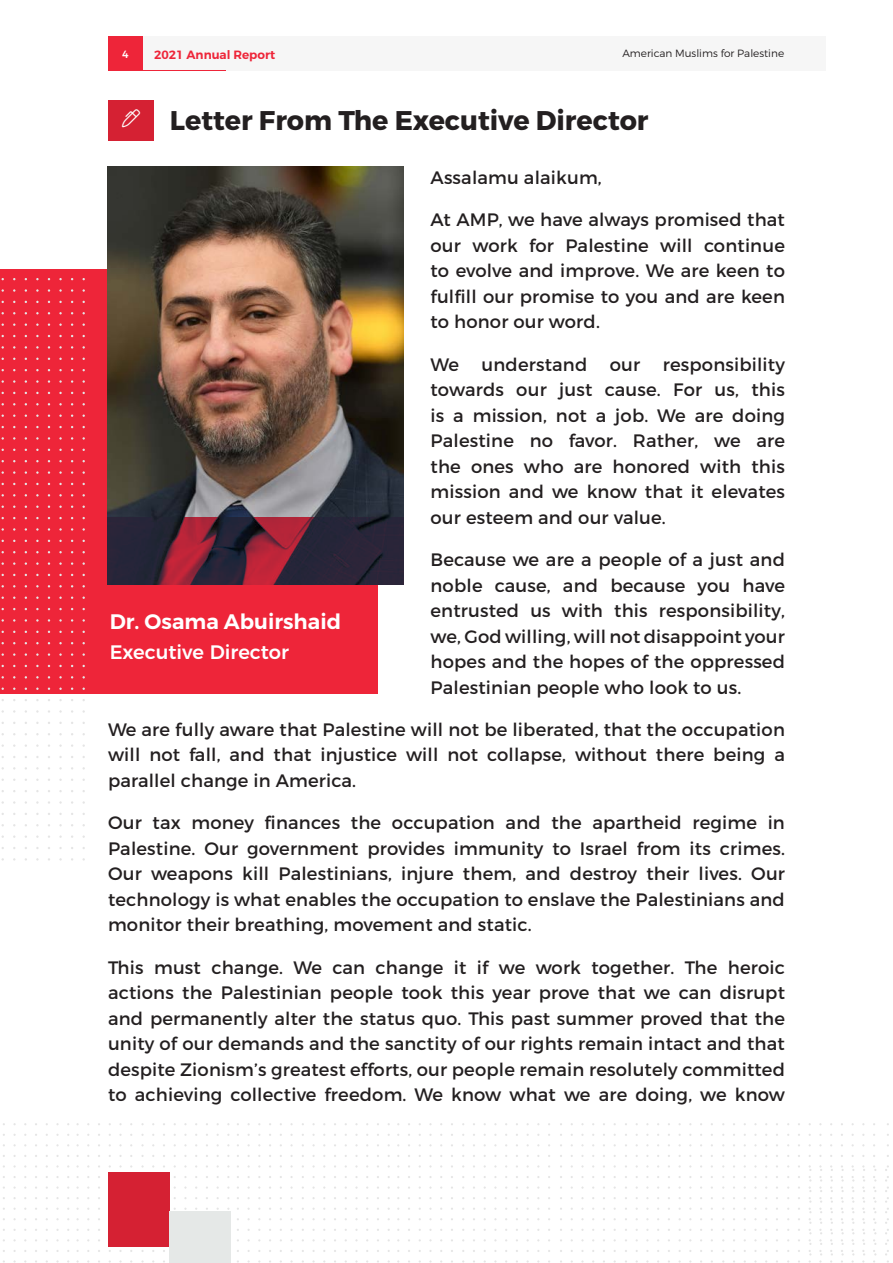
<style>
.page{position:relative;width:893px;height:1263px;background:#fff}
.page>*{position:absolute;margin:0;border:0;box-sizing:border-box;transform-origin:0 0}
.Title_2{font:700 27px "Montserrat";color:#231f20}
.Body_1{font:600 21px "Montserrat";color:#fff}
.Body_1-2{font:500 19.5px "Montserrat";color:#fff}
.Body_1-3{font:18px/25.5px "Montserrat";letter-spacing:.01em;color:#231f20;text-align:justify}
.t1{font:600 12px "Montserrat";color:#ee2539}
.t2{font:300 10.5px "Montserrat";color:#231f20}
.t3{font:500 10.5px "Montserrat";color:#fff}
</style>
<div class="page">
<div style="left:142px;top:37px;width:684px;height:34px;background:#f6f6f6"></div>
<div style="left:108px;top:37px;width:34px;height:34px;background:#ee2539"></div>
<hr style="left:108px;top:70px;width:118px;height:1px;background:#ee2539">
<div style="left:108px;top:1172px;width:62px;height:75px;background:#d52133"></div>
<div style="left:170px;top:1212px;width:61px;height:51px;background:#e5e8e7"></div>
<div style="left:108px;top:100px;width:45px;height:41px;background:#d52133"></div>
<div style="left:0;top:269px;width:378px;height:424px;background:#ee2539"></div>
<img style="left:107px;top:166px;width:296px;height:352px">
<svg style="left:107px;top:518px;width:296px;height:67px;background:#492436"></svg>
<svg style="left:885px;top:1165px;width:4px;height:97px"></svg>
<svg style="left:873px;top:1165px;width:3px;height:97px"></svg>
<svg style="left:851px;top:1165px;width:3px;height:97px"></svg>
<svg style="left:862px;top:1165px;width:3px;height:97px"></svg>
<svg style="left:841px;top:1165px;width:3px;height:97px"></svg>
<svg style="left:830px;top:1165px;width:3px;height:97px"></svg>
<svg style="left:809px;top:1165px;width:2px;height:97px"></svg>
<svg style="left:819px;top:1165px;width:3px;height:97px"></svg>
<p class="t3" style="left:122px;top:46px;width:8px">4</p>
<p class="t1" style="left:154px;top:47px;width:123px">2021 Annual Report</p>
<p class="t2" style="left:622px;top:47px;width:163px">American Muslims for Palestine</p>
<p class="Title_2" style="left:170px;top:104px;width:480px">Letter From The Executive Director</p>
<p class="Body_1" style="left:110px;top:609px;width:233px">Dr. Osama Abuirshaid</p>
<p class="Body_1-2" style="left:110px;top:636px;width:181px">Executive Director</p>
<p class="Body_1-3" style="left:431px;top:164px;width:173px">Assalamu alaikum,</p>
<p class="Body_1-3" style="left:431px;top:207px;width:356px">At AMP, we have always promised that our work for Palestine will continue to evolve and improve. We are keen to fulfill our promise to you and are keen to honor our word.</p>
<p class="Body_1-3" style="left:431px;top:351px;width:30px">We</p>
<p class="Body_1-3" style="left:481px;top:351px;width:107px">understand</p>
<p class="Body_1-3" style="left:610px;top:351px;width:32px">our</p>
<p class="Body_1-3" style="left:431px;top:351px;width:356px;text-indent:232px">responsibility towards our just cause. For us, this is a mission, not a job. We are doing Palestine no favor. Rather, we are the ones who are honored with this mission and we know that it elevates our esteem and our value.</p>
<p class="Body_1-3" style="left:431px;top:547px;width:356px">Because we are a people of a just and noble cause, and because you have entrusted us with this responsibility, we, God willing, will not disappoint your hopes and the hopes of the oppressed Palestinian people who look to us.</p>
<p class="Body_1-3" style="left:108px;top:716px;width:678px">We are fully aware that Palestine will not be liberated, that the occupation will not fall, and that injustice will not collapse, without there being a parallel change in America.</p>
<p class="Body_1-3" style="left:108px;top:810px;width:678px">Our tax money finances the occupation and the apartheid regime in Palestine. Our government provides immunity to Israel from its crimes.<br>Our weapons kill Palestinians, injure them, and destroy their lives. Our technology is what enables the occupation to enslave the Palestinians and monitor their breathing, movement and static.</p>
<p class="Body_1-3" style="left:108px;top:954px;width:678px">This must change. We can change it if we work together. The heroic actions the Palestinian people took this year prove that we can disrupt and permanently alter the status quo. This past summer proved that the unity of our demands and the sanctity of our rights remain intact and that despite Zionism’s greatest efforts, our people remain resolutely committed to achieving collective freedom. We know what we are doing, we know</p>
</div>
